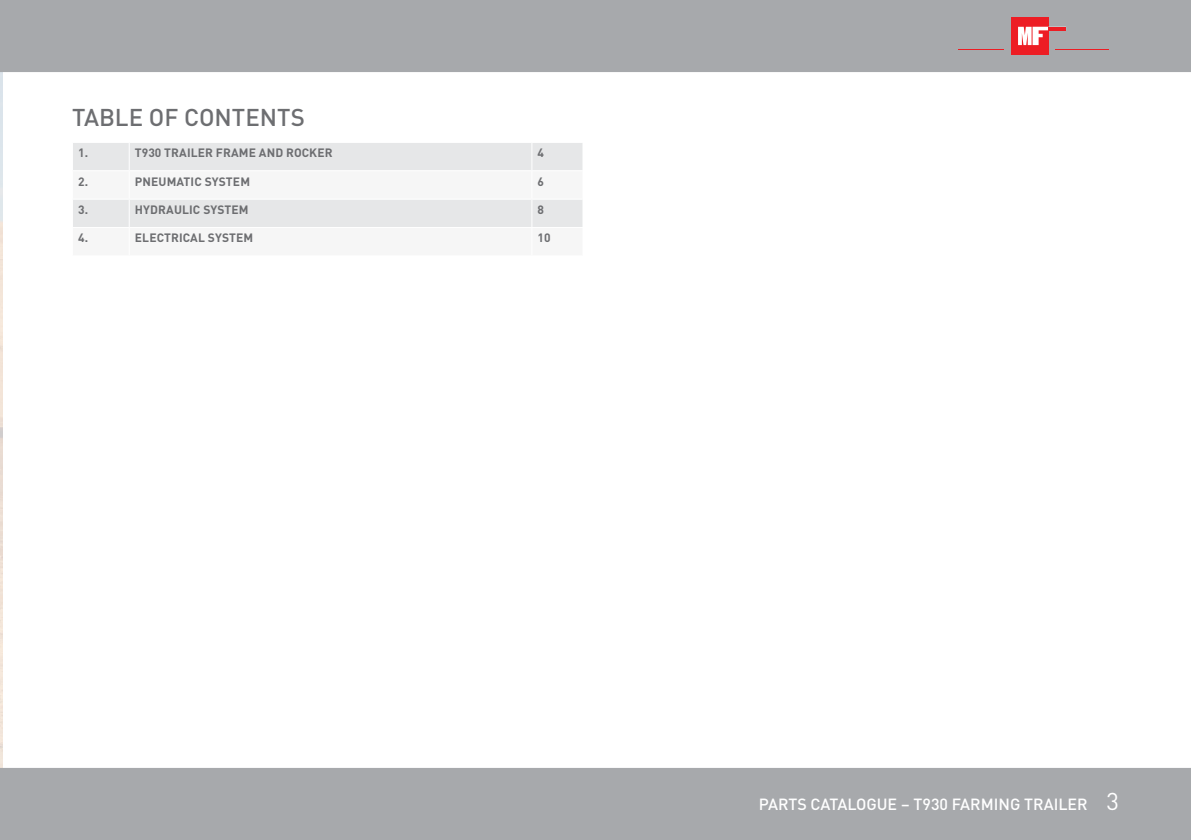
<style>
.page{position:relative;width:1191px;height:840px;background:#fff}
.page>*{position:absolute;margin:0;border:0;box-sizing:border-box;transform-origin:0 0}
.t1{font:500 24px "DIN Pro";color:#6d6e71}
.t2{font:500 16px "DIN Pro";color:#fff}
.t3{font:700 12px "DIN Pro";letter-spacing:.01em;color:#6d6e71}
.s1{font-weight:400;font-size:24px}
</style>
<div class="page">
<div style="left:0;top:767px;width:1191px;height:72px;background:#a7a9ac"></div>
<div style="left:0;top:0;width:1191px;height:72px;background:#a7a9ac"></div>
<div style="left:1011px;top:17px;width:37px;height:37px;background:#ed1d24"></div>
<svg style="left:1018px;top:27px;width:48px;height:18px"></svg>
<hr style="left:1048px;top:27px;width:18px;height:3px;background:#ed1d24">
<hr style="left:1055px;top:49px;width:53px;height:1px;background:#ed1d24">
<hr style="left:958px;top:49px;width:45px;height:1px;background:#ed1d24">
<div style="left:73px;top:143px;width:509px;height:27px;background:#e6e7e8"></div>
<div style="left:73px;top:200px;width:509px;height:27px;background:#e6e7e8"></div>
<svg style="left:129px;top:143px;width:1px;height:84px"></svg>
<svg style="left:531px;top:143px;width:1px;height:84px"></svg>
<svg style="left:582px;top:143px;width:1px;height:84px"></svg>
<h1 class="t1" style="left:72px;top:98px;width:234px">TABLE OF CONTENTS</h1>
<p class="t3" style="left:78px;top:143px;width:11px">1.</p>
<p class="t3" style="left:135px;top:143px;width:199px">T930 TRAILER FRAME AND ROCKER</p>
<p class="t3" style="left:537px;top:143px;width:8px">4</p>
<p class="t3" style="left:78px;top:171px;width:11px">2.</p>
<p class="t3" style="left:135px;top:171px;width:117px">PNEUMATIC SYSTEM</p>
<p class="t3" style="left:537px;top:171px;width:8px">6</p>
<p class="t3" style="left:78px;top:199px;width:11px">3.</p>
<p class="t3" style="left:135px;top:199px;width:115px">HYDRAULIC SYSTEM</p>
<p class="t3" style="left:537px;top:199px;width:8px">8</p>
<p class="t3" style="left:78px;top:228px;width:11px">4.</p>
<p class="t3" style="left:135px;top:228px;width:120px">ELECTRICAL SYSTEM</p>
<p class="t3" style="left:537px;top:228px;width:15px">10</p>
<h2 class="t2" style="left:759px;top:790px;width:361px">PARTS CATALOGUE – T930 FARMING TRAILER <span class="s1">3</span></h2>
</div>
